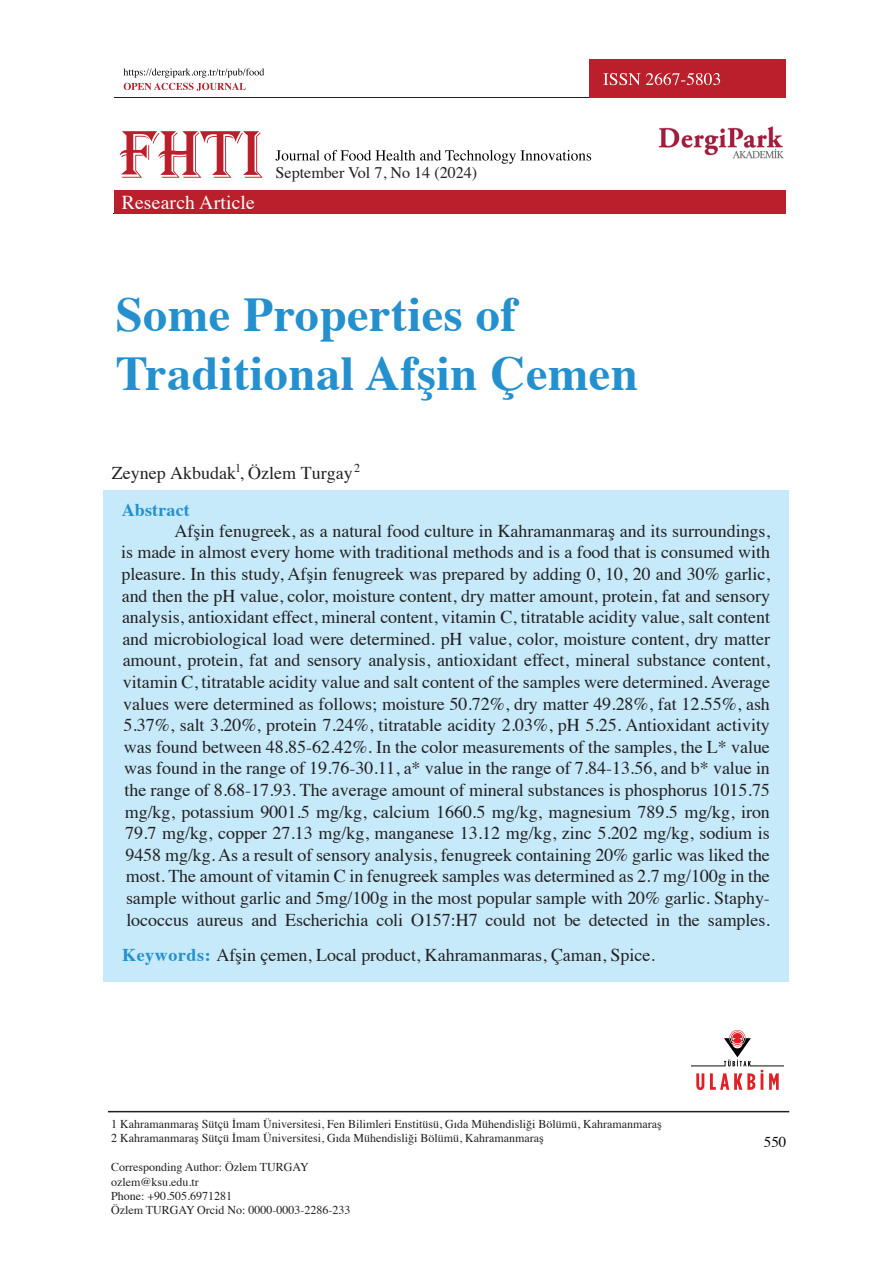
<style>
.page{position:relative;width:893px;height:1263px;background:#fff}
.page>*{position:absolute;margin:0;border:0;box-sizing:border-box;transform-origin:0 0}
.t1{font:700 48.6px/58.5px "Times";letter-spacing:.01em;color:#2490ce}
.t2{font:19.65px "Times";letter-spacing:.01em;color:#fff}
.t3{font:18px/21.6px "Times";letter-spacing:-.005em;color:#231f20;text-align:justify}
.t4{font:700 18px "Times";letter-spacing:.01em;color:#2490ce}
.t5{font:16.05px "Times";color:#231f20}
.t6{font:15px "Times";color:#050504}
.t7{font:12px/14.4px "Times";color:#231f20}
.s1{font-weight:700;color:#2490ce}
</style>
<div class="page">
<div style="left:104px;top:490px;width:685px;height:491px;background:#c6eafa"></div>
<img style="left:692px;top:1031px;width:91px;height:58px">
<hr style="left:118px;top:97px;width:148px;height:1px;background:#231f20">
<hr style="left:266px;top:97px;width:257px;height:1px;background:#231f20">
<hr style="left:524px;top:97px;width:65px;height:1px;background:#231f20">
<hr style="left:589px;top:97px;width:196px;height:1px;background:#953635">
<hr style="left:113px;top:213px;width:672px;height:1px;background:#231f20">
<div style="left:589px;top:60px;width:196px;height:37px;background:#ba1f2b"></div>
<svg style="left:603px;top:73px;width:117px;height:13px"></svg>
<img style="left:658px;top:126px;width:126px;height:33px">
<div style="left:114px;top:191px;width:671px;height:23px;background:#ba1f2b"></div>
<svg style="left:123px;top:68px;width:142px;height:23px"></svg>
<svg style="left:276px;top:150px;width:315px;height:14px"></svg>
<svg style="left:120px;top:131px;width:143px;height:47px"></svg>
<hr style="left:108px;top:1111px;width:681px;height:1px;background:#231f20">
<p class="t2" style="left:122px;top:184px;width:135px">Research Article</p>
<p class="t5" style="left:276px;top:158px;width:203px">September Vol 7, No 14 (2024)</p>
<h1 class="t1" style="left:116px;top:280px;width:524px">Some Properties of<br>Traditional Afşin Çemen</h1>
<p class="t3" style="left:112px;top:461px;width:243px">Zeynep Akbudak , Özlem Turgay</p>
<p class="t7" style="left:235px;top:460px;width:7px">1</p>
<p class="t7" style="left:354px;top:460px;width:7px">2</p>
<p class="t4" style="left:122px;top:493px;width:70px">Abstract</p>
<p class="t3" style="left:121px;top:518px;width:650px;text-indent:54px">Afşin fenugreek, as a natural food culture in Kahramanmaraş and its surroundings, is made in almost every home with traditional methods and is a food that is consumed with pleasure. In this study, Afşin fenugreek was prepared by adding 0, 10, 20 and 30% garlic, and then the pH value, color, moisture content, dry matter amount, protein, fat and sensory analysis, antioxidant effect, mineral content, vitamin C, titratable acidity value, salt content and microbiological load were determined. pH value, color, moisture content, dry matter amount, protein, fat and sensory analysis, antioxidant effect, mineral substance content, vitamin C, titratable acidity value and salt content of the samples were determined. Average values were determined as follows; moisture 50.72%, dry matter 49.28%, fat 12.55%, ash 5.37%, salt 3.20%, protein 7.24%, titratable acidity 2.03%, pH 5.25. Antioxidant activity was found between 48.85-62.42%. In the color measurements of the samples, the L* value was found in the range of 19.76-30.11, a* value in the range of 7.84-13.56, and b* value in the range of 8.68-17.93. The average amount of mineral substances is phosphorus 1015.75 mg/kg, potassium 9001.5 mg/kg, calcium 1660.5 mg/kg, magnesium 789.5 mg/kg, iron 79.7 mg/kg, copper 27.13 mg/kg, manganese 13.12 mg/kg, zinc 5.202 mg/kg, sodium is 9458 mg/kg. As a result of sensory analysis, fenugreek containing 20% garlic was liked the most. The amount of vitamin C in fenugreek samples was determined as 2.7 mg/100g in the sample without garlic and 5mg/100g in the most popular sample with 20% garlic. Staphy&shy;lococcus aureus and Escherichia coli O157:H7 could not be detected in the samples.</p>
<p class="t3" style="left:122px;top:943px;width:534px"><span class="s1">Keywords:</span> Afşin çemen, Local product, Kahramanmaras, Çaman, Spice.</p>
<p class="t7" style="left:111px;top:1116px;width:552px">1 Kahramanmaraş Sütçü İmam Üniversitesi, Fen Bilimleri Enstitüsü, Gıda Mühendisliği Bölümü, Kahramanmaraş<br>2 Kahramanmaraş Sütçü İmam Üniversitesi, Gıda Mühendisliği Bölümü, Kahramanmaraş</p>
<p class="t7" style="left:111px;top:1159px;width:241px">Corresponding Author: Özlem TURGAY ozlem@ksu.edu.tr<br>Phone: +90.505.6971281<br>Özlem TURGAY Orcid No: 0000-0003-2286-233</p>
<p class="t6" style="left:764px;top:1128px;width:24px">550</p>
</div>
